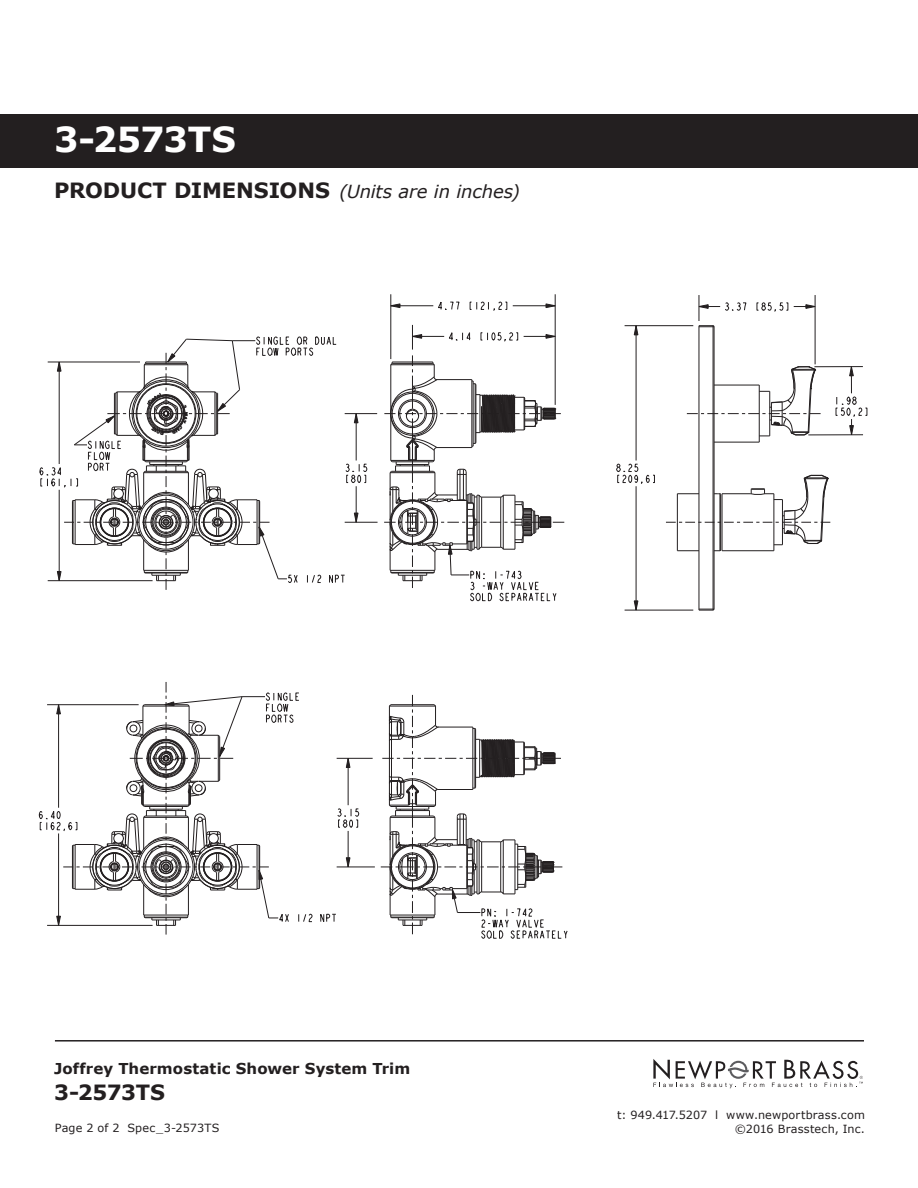
<style>
.page{position:relative;width:918px;height:1188px;background:#fff}
.page>*{position:absolute;margin:0;border:0;box-sizing:border-box;transform-origin:0 0}
.t1{font:700 34.5px "Verdana";letter-spacing:-.015em;color:#fff}
.t2{font:700 21px "Verdana";letter-spacing:-.01em;color:#231f20}
.t3{font:italic 18px "Verdana";letter-spacing:-.01em;color:#231f20}
.t4{font:700 15px "Verdana";letter-spacing:.005em;color:#231f20}
.t5{font:11.25px "Verdana";letter-spacing:.015em;color:#231f20}
.s1{font-weight:700;font-style:normal;font-size:21px}
</style>
<div class="page">
<svg style="left:653px;top:1059px;width:210px;height:29px"></svg>
<hr style="left:55px;top:1040px;width:809px;height:2px;background:#231f20">
<div style="left:0;top:114px;width:918px;height:54px;background:#231f20"></div>
<svg style="left:616px;top:463px;width:39px;height:21px"></svg>
<svg style="left:634px;top:326px;width:4px;height:9px"></svg>
<svg style="left:634px;top:600px;width:4px;height:10px"></svg>
<svg style="left:757px;top:302px;width:31px;height:10px"></svg>
<svg style="left:438px;top:301px;width:22px;height:9px"></svg>
<svg style="left:470px;top:301px;width:37px;height:10px"></svg>
<svg style="left:390px;top:303px;width:10px;height:5px"></svg>
<svg style="left:546px;top:303px;width:9px;height:5px"></svg>
<hr style="left:713px;top:326px;width:1px;height:284px;background:#231f20">
<hr style="left:391px;top:294px;width:1px;height:65px;background:#231f20">
<hr style="left:555px;top:294px;width:1px;height:111px;background:#231f20">
<hr style="left:636px;top:326px;width:1px;height:134px;background:#231f20">
<hr style="left:636px;top:486px;width:1px;height:124px;background:#231f20">
<hr style="left:625px;top:610px;width:68px;height:1px;background:#231f20">
<hr style="left:808px;top:435px;width:55px;height:1px;background:#231f20">
<hr style="left:815px;top:295px;width:1px;height:69px;background:#231f20">
<svg style="left:836px;top:367px;width:31px;height:68px"></svg>
<hr style="left:814px;top:366px;width:49px;height:1px;background:#231f20">
<hr style="left:625px;top:325px;width:68px;height:1px;background:#231f20">
<svg style="left:794px;top:304px;width:22px;height:5px"></svg>
<hr style="left:513px;top:306px;width:42px;height:1px;background:#231f20">
<hr style="left:391px;top:306px;width:42px;height:1px;background:#231f20">
<hr style="left:337px;top:867px;width:38px;height:1px;background:#231f20">
<hr style="left:337px;top:758px;width:36px;height:1px;background:#231f20">
<hr style="left:699px;top:326px;width:1px;height:284px;background:#231f20">
<hr style="left:714px;top:327px;width:1px;height:282px;background:#231f20">
<hr style="left:345px;top:522px;width:33px;height:1px;background:#231f20">
<hr style="left:759px;top:385px;width:1px;height:57px;background:#231f20">
<hr style="left:714px;top:442px;width:45px;height:1px;background:#231f20">
<hr style="left:345px;top:413px;width:32px;height:1px;background:#231f20">
<svg style="left:699px;top:609px;width:15px;height:2px"></svg>
<svg style="left:698px;top:295px;width:49px;height:32px"></svg>
<svg style="left:687px;top:366px;width:134px;height:71px"></svg>
<svg style="left:666px;top:475px;width:164px;height:76px"></svg>
<svg style="left:381px;top:695px;width:187px;height:244px"></svg>
<svg style="left:384px;top:325px;width:180px;height:277px"></svg>
<svg style="left:38px;top:336px;width:330px;height:599px"></svg>
<h1 class="t1" style="left:54px;top:115px;width:183px">3-2573TS</h1>
<h3 class="t3" style="left:54px;top:179px;width:467px"><span class="s1">PRODUCT DIMENSIONS</span> (Units are in inches)</h3>
<h3 class="t4" style="left:54px;top:1058px;width:358px">Joffrey Thermostatic Shower System Trim</h3>
<h2 class="t2" style="left:54px;top:1077px;width:113px">3-2573TS</h2>
<p class="t5" style="left:617px;top:1108px;width:249px">t: 949.417.5207 l www.newportbrass.com</p>
<p class="t5" style="left:55px;top:1120px;width:166px">Page 2 of 2 Spec_3-2573TS</p>
<p class="t5" style="left:735px;top:1121px;width:132px">©2016 Brasstech, Inc.</p>
</div>
